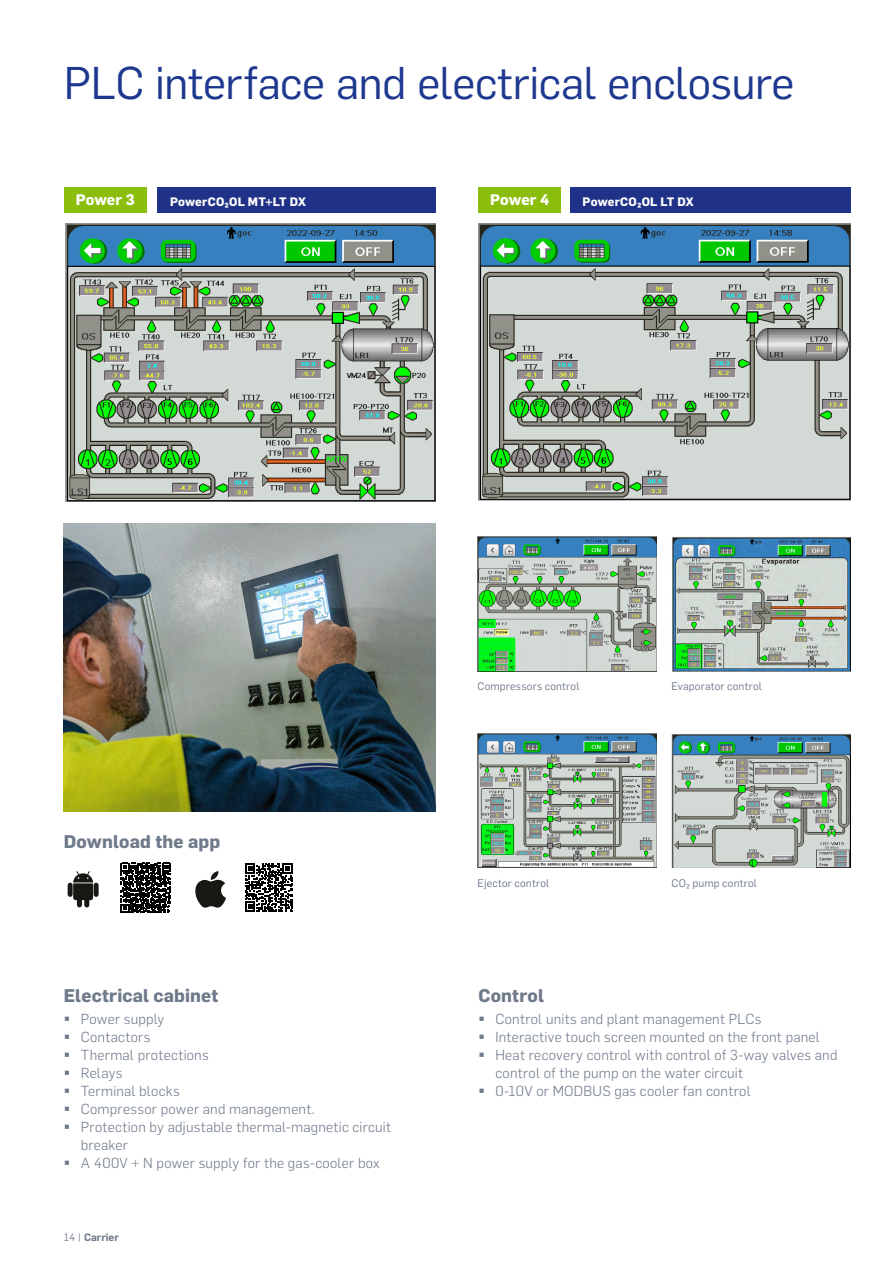
<style>
.page{position:relative;width:893px;height:1263px;background:#fff}
.page>*{position:absolute;margin:0;border:0;box-sizing:border-box;transform-origin:0 0}
.t1{font:45px "Flama";letter-spacing:-.01em;color:#1d388e}
.t2{font:700 18px "Flama";letter-spacing:.01em;color:#6e798a}
.t3{font:700 15px "Flama";color:#fff}
.t4{font:300 14.25px/18px "Flama";letter-spacing:.015em;color:#6e798a}
.t5{font:700 12px "Flama";letter-spacing:.015em;color:#fff}
.t6{font:10.8px "Flama";letter-spacing:.02em;color:#6e798a}
.t7{font:600 10.5px "Flama";color:#6e798a}
.s1{font-weight:400}
</style>
<div class="page">
<img style="left:65px;top:223px;width:371px;height:279px">
<img style="left:64px;top:524px;width:372px;height:288px">
<img style="left:478px;top:223px;width:372px;height:277px">
<img style="left:477px;top:537px;width:179px;height:134px">
<img style="left:477px;top:733px;width:179px;height:135px">
<img style="left:672px;top:537px;width:178px;height:134px">
<img style="left:671px;top:734px;width:179px;height:134px">
<div style="left:157px;top:187px;width:279px;height:26px;background:#203287"></div>
<div style="left:64px;top:187px;width:83px;height:26px;background:#8bbd0d"></div>
<div style="left:570px;top:187px;width:280px;height:26px;background:#203287"></div>
<div style="left:478px;top:187px;width:83px;height:26px;background:#8bbd0d"></div>
<svg style="left:121px;top:863px;width:50px;height:50px"></svg>
<svg style="left:245px;top:864px;width:48px;height:48px"></svg>
<div style="left:94px;top:885px;width:5px;height:9px;background:#171714"></div>
<div style="left:68px;top:885px;width:5px;height:9px;background:#171714"></div>
<svg style="left:73px;top:871px;width:20px;height:34px"></svg>
<svg style="left:195px;top:871px;width:31px;height:37px"></svg>
<h1 class="t1" style="left:64px;top:52px;width:732px">PLC interface and electrical enclosure</h1>
<p class="t3" style="left:76px;top:189px;width:60px">Power 3</p>
<p class="t5" style="left:170px;top:193px;width:137px">PowerCO₂OL MT+LT DX</p>
<p class="t3" style="left:490px;top:189px;width:61px">Power 4</p>
<p class="t5" style="left:583px;top:193px;width:112px">PowerCO₂OL LT DX</p>
<p class="t2" style="left:64px;top:829px;width:158px">Download the app</p>
<p class="t2" style="left:64px;top:982px;width:156px">Electrical cabinet</p>
<p class="t4" style="left:81px;top:1009px;width:312px">Power supply<br>Contactors<br>Thermal protections<br>Relays<br>Terminal blocks<br>Compressor power and management.<br>Protection by adjustable thermal-magnetic circuit breaker<br>A 400V + N power supply for the gas-cooler box</p>
<p class="t7" style="left:64px;top:1230px;width:57px"><span class="s1">14 |</span> Carrier</p>
<p class="t6" style="left:477px;top:679px;width:103px">Compressors control</p>
<p class="t6" style="left:477px;top:876px;width:73px">Ejector control</p>
<p class="t6" style="left:671px;top:679px;width:92px">Evaporator control</p>
<p class="t6" style="left:671px;top:876px;width:87px">CO₂ pump control</p>
<p class="t2" style="left:478px;top:982px;width:67px">Control</p>
<p class="t4" style="left:495px;top:1009px;width:344px">Control units and plant management PLCs<br>Interactive touch screen mounted on the front panel Heat recovery control with control of 3-way valves and control of the pump on the water circuit<br>0-10V or MODBUS gas cooler fan control</p>
</div>
